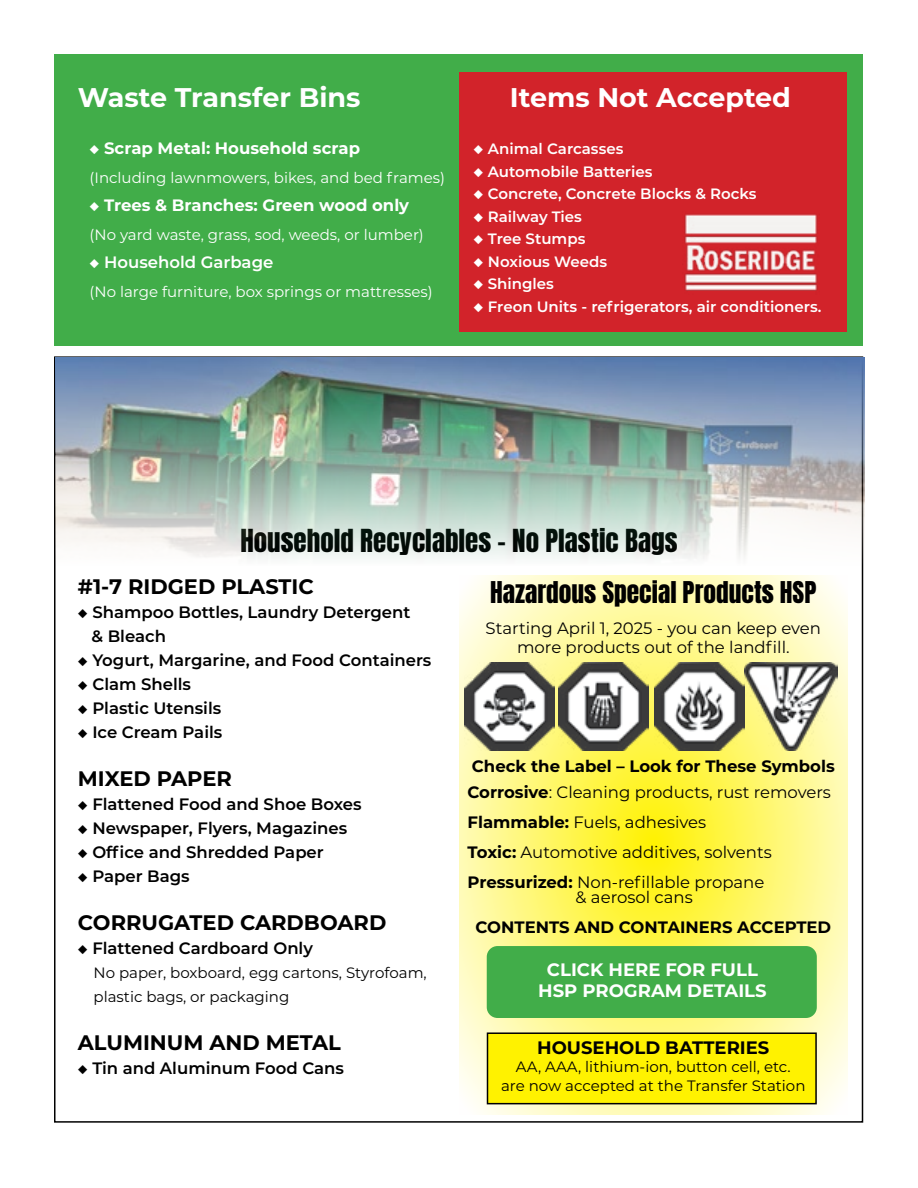
<style>
.page{position:relative;width:918px;height:1188px;background:#fff}
.page>*{position:absolute;margin:0;border:0;box-sizing:border-box;transform-origin:0 0}
.t1{font:27px "Anton";color:#000}
.t2{font:700 27px "Montserrat";color:#fff}
.t3{font:25.5px "Anton";color:#000}
.t4{font:700 21px "Montserrat";color:#000}
.t5{font:700 18px/21.6px "Montserrat";color:#fff;text-align:center}
.t6{font:700 18px "Montserrat";color:#000}
.t7{font:600 16.5px/24px "Montserrat";color:#000}
.t8{font:16.5px/30px "Montserrat";color:#000;text-align:center}
.t9{font:700 16.5px/25.8px "Montserrat";color:#000}
.t10{font:700 16.5px "Montserrat";color:#fff}
.t11{font:600 16.5px "Montserrat";color:#fff}
.t12{font:600 15px "Montserrat";color:#fff}
.t13{font:15px/24px "Montserrat";color:#000}
.t14{font:15px "Montserrat";color:#fff}
.s1{font-weight:600}
.s2{font-size:16.5px}
.s3{font-weight:400}
.s4{font-weight:700}
</style>
<div class="page">
<div style="left:55px;top:54px;width:808px;height:292px;background:#41ad49"></div>
<div style="left:459px;top:72px;width:387px;height:260px;background:#d2232a"></div>
<svg style="left:459px;top:575px;width:388px;height:540px;background:#fef789"></svg>
<img style="left:464px;top:662px;width:91px;height:88px">
<img style="left:559px;top:662px;width:90px;height:88px">
<img style="left:654px;top:662px;width:184px;height:88px">
<div style="left:487px;top:946px;width:330px;height:72px;background:#41ad49;border-radius:11px"></div>
<img style="left:56px;top:358px;width:809px;height:208px">
<img style="left:684px;top:214px;width:134px;height:77px">
<div style="left:488px;top:1033px;width:328px;height:71px;background:#fff200"></div>
<div style="left:487px;top:1032px;width:330px;height:72px;border:2px solid #000"></div>
<h1 class="t2" style="left:78px;top:78px;width:284px">Waste Transfer Bins</h1>
<h1 class="t2" style="left:510px;top:78px;width:283px">Items Not Accepted</h1>
<p class="t10" style="left:90px;top:136px;width:272px"><span class="s1">◆</span> Scrap Metal: Household scrap</p>
<p class="t14" style="left:90px;top:167px;width:357px">(Including lawnmowers, bikes, and bed frames)</p>
<p class="t10" style="left:90px;top:193px;width:321px"><span class="s1">◆</span> Trees &amp; Branches: Green wood only</p>
<p class="t14" style="left:90px;top:224px;width:336px">(No yard waste, grass, sod, weeds, or lumber)</p>
<p class="t11" style="left:90px;top:251px;width:185px">◆ Household Garbage</p>
<p class="t14" style="left:90px;top:281px;width:345px">(No large furniture, box springs or mattresses)</p>
<p class="t12" style="left:473px;top:138px;width:152px"><span class="s2">◆</span> Animal Carcasses</p>
<p class="t12" style="left:473px;top:161px;width:181px"><span class="s2">◆</span> Automobile Batteries</p>
<p class="t12" style="left:473px;top:183px;width:285px"><span class="s2">◆</span> Concrete, Concrete Blocks &amp; Rocks</p>
<p class="t12" style="left:473px;top:206px;width:110px"><span class="s2">◆</span> Railway Ties</p>
<p class="t12" style="left:473px;top:228px;width:114px"><span class="s2">◆</span> Tree Stumps</p>
<p class="t12" style="left:473px;top:251px;width:135px"><span class="s2">◆</span> Noxious Weeds</p>
<p class="t12" style="left:473px;top:273px;width:82px"><span class="s2">◆</span> Shingles</p>
<p class="t12" style="left:473px;top:296px;width:350px"><span class="s2">◆</span> Freon Units - refrigerators, air conditioners.</p>
<h1 class="t1" style="left:240px;top:527px;width:439px">Household Recyclables – No Plastic Bags</h1>
<p class="t4" style="left:78px;top:572px;width:237px">#1-7 RIDGED PLASTIC</p>
<p class="t7" style="left:92px;top:600px;width:320px;text-indent:-14px">◆ Shampoo Bottles, Laundry Detergent &amp; Bleach</p>
<p class="t7" style="left:78px;top:648px;width:355px">◆ Yogurt, Margarine, and Food Containers</p>
<p class="t7" style="left:78px;top:672px;width:115px">◆ Clam Shells</p>
<p class="t7" style="left:78px;top:696px;width:145px">◆ Plastic Utensils</p>
<p class="t7" style="left:78px;top:720px;width:146px">◆ Ice Cream Pails</p>
<p class="t4" style="left:78px;top:764px;width:156px">MIXED PAPER</p>
<p class="t7" style="left:78px;top:792px;width:285px">◆ Flattened Food and Shoe Boxes</p>
<p class="t7" style="left:78px;top:816px;width:271px">◆ Newspaper, Flyers, Magazines</p>
<p class="t7" style="left:78px;top:840px;width:247px">◆ Office and Shredded Paper</p>
<p class="t7" style="left:78px;top:864px;width:113px">◆ Paper Bags</p>
<p class="t4" style="left:78px;top:908px;width:310px">CORRUGATED CARDBOARD</p>
<p class="t7" style="left:78px;top:936px;width:237px">◆ Flattened Cardboard Only</p>
<p class="t13" style="left:94px;top:960px;width:335px">No paper, boxboard, egg cartons, Styrofoam, plastic bags, or packaging</p>
<p class="t4" style="left:78px;top:1028px;width:265px">ALUMINUM AND METAL</p>
<p class="t7" style="left:78px;top:1056px;width:268px">◆ Tin and Aluminum Food Cans</p>
<h2 class="t3" style="left:490px;top:579px;width:328px">Hazardous Special Products HSP</h2>
<p class="t8" style="left:486px;top:617px;width:337px;line-height:19.8px">Starting April 1, 2025 - you can keep even more products out of the landfill.</p>
<p class="t9" style="left:468px;top:753px;width:369px">Check the Label – Look for These Symbols<br>Corrosive<span class="s3">: Cleaning products, rust removers</span></p>
<p class="t8" style="left:468px;top:807px;width:306px;text-align:left"><span class="s4">Flammable:</span> Fuels, adhesives<br><span class="s4">Toxic:</span> Automotive additives, solvents<br><span class="s4">Pressurized:</span> Non-refillable propane</p>
<p class="t8" style="left:576px;top:882px;width:119px">&amp; aerosol cans</p>
<p class="t9" style="left:475px;top:913px;width:357px">CONTENTS AND CONTAINERS ACCEPTED</p>
<p class="t5" style="left:538px;top:958px;width:230px">CLICK HERE FOR FULL<br>HSP PROGRAM DETAILS</p>
<p class="t6" style="left:537px;top:1034px;width:234px">HOUSEHOLD BATTERIES</p>
<p class="t13" style="left:501px;top:1056px;width:306px;line-height:19.8px;text-align:center">AA, AAA, lithium-ion, button cell, etc.<br>are now accepted at the Transfer Station</p>
</div>
